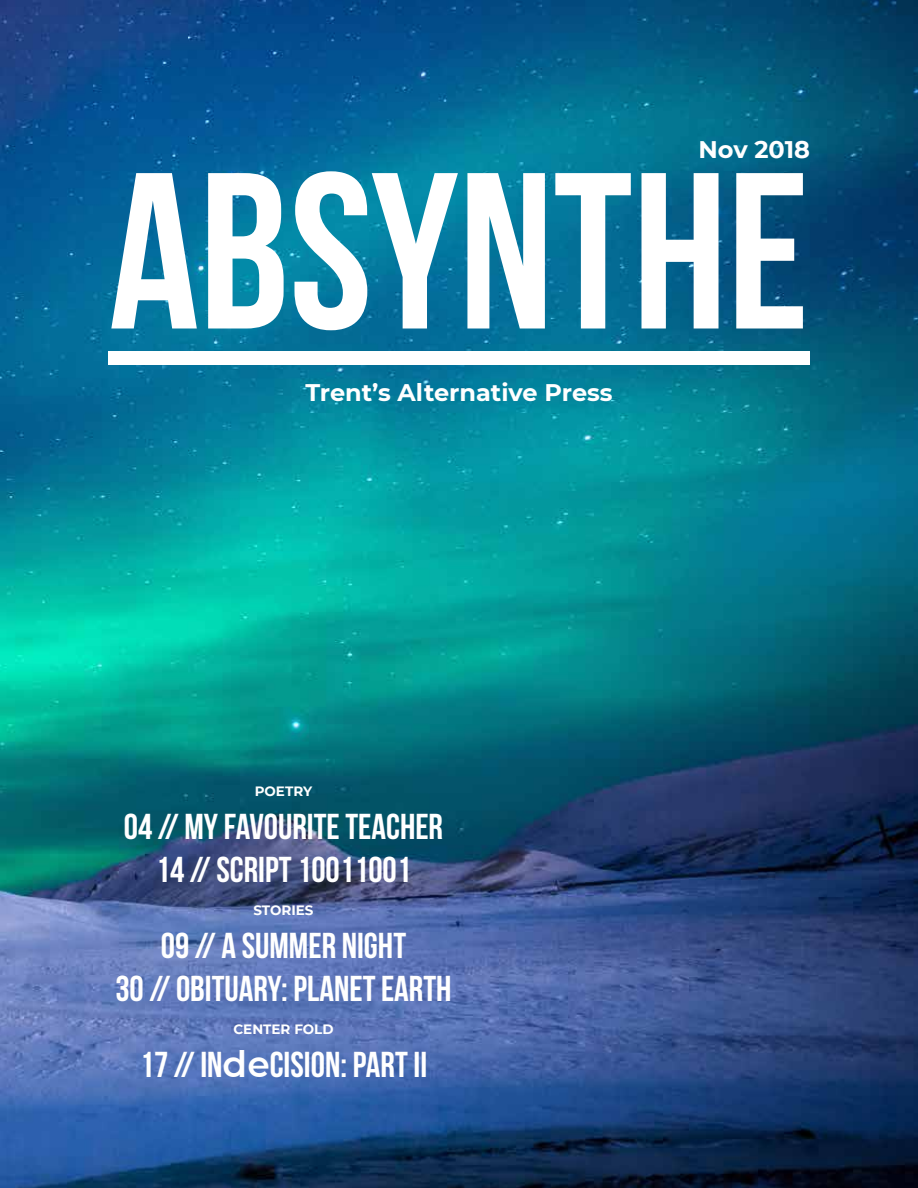
<style>
.page{position:relative;width:918px;height:1188px;background:#fff}
.page>*{position:absolute;margin:0;border:0;box-sizing:border-box;transform-origin:0 0}
.t1{font:700 222px "Bebas Neue";color:#fff}
.t2{font:700 36px/43.2px "Bebas Neue";color:#fff;text-align:center}
.t3{font:700 24px "Montserrat";color:#fff}
.t4{font:700 13.5px "Montserrat";color:#fff}
.s1{font-family:"Montserrat";font-weight:600}
</style>
<div class="page">
<img style="left:0;top:0;width:918px;height:1188px">
<div style="left:108px;top:351px;width:702px;height:13px;background:#fff"></div>
<p class="t3" style="left:699px;top:132px;width:113px">Nov 2018</p>
<h1 class="t1" style="left:109px;top:130px;width:702px">ABSYNTHE</h1>
<p class="t3" style="left:305px;top:375px;width:309px">Trent’s Alternative Press</p>
<p class="t4" style="left:255px;top:782px;width:59px">POETRY</p>
<p class="t2" style="left:124px;top:805px;width:321px">04 // MY FAVOURITE TEACHER<br>14 // SCRIPT 10011001</p>
<p class="t4" style="left:253px;top:900px;width:62px">STORIES</p>
<p class="t2" style="left:115px;top:924px;width:338px">09 // A SUMMER NIGHT<br>30 // OBITUARY: PLANET EARTH</p>
<p class="t4" style="left:233px;top:1019px;width:102px">CENTER FOLD</p>
<p class="t2" style="left:140px;top:1042px;width:289px">17 // IN<span class="s1">de</span>CISION: PART II</p>
</div>
